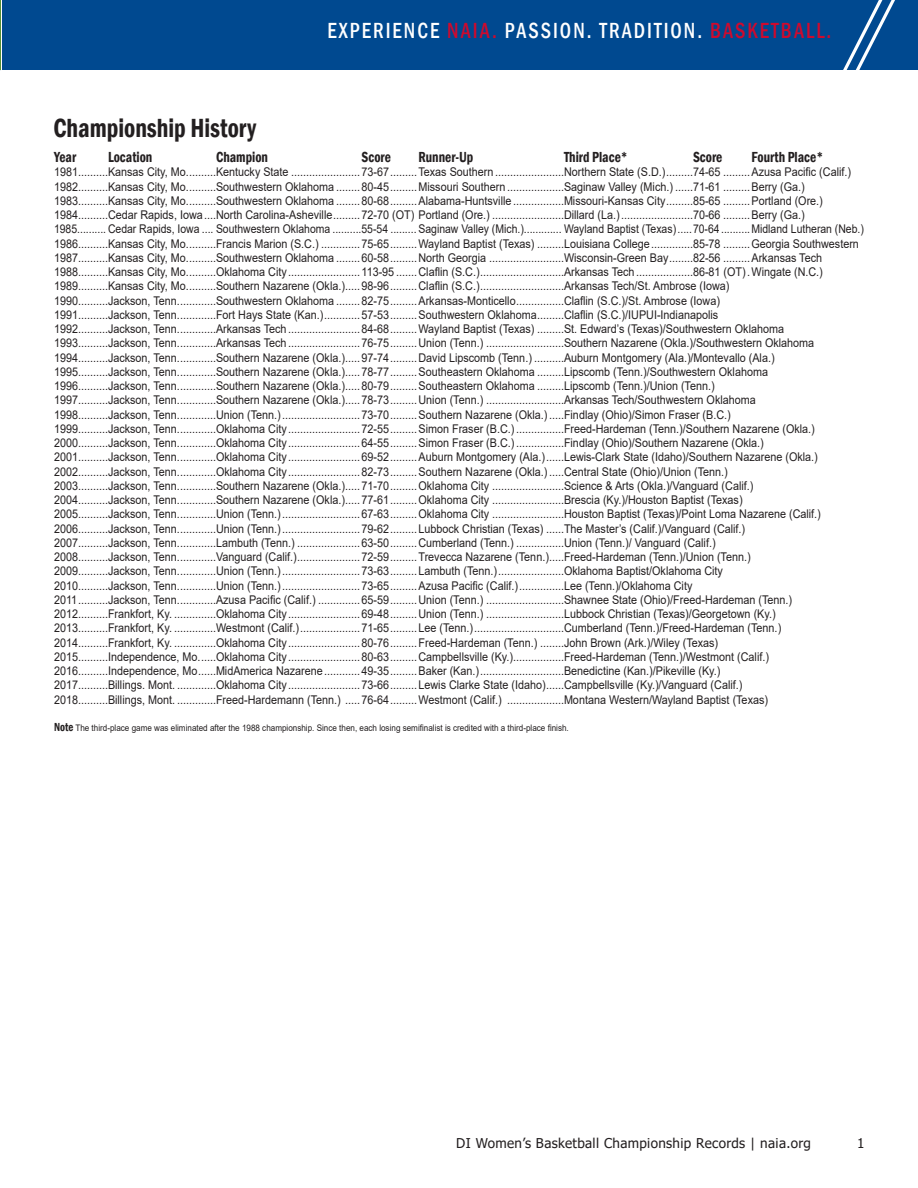
<style>
.page{position:relative;width:918px;height:1188px;background:#fff}
.page>*{position:absolute;margin:0;border:0;box-sizing:border-box;transform-origin:0 0}
.t1{font:600 condensed 27px "Franklin Gothic";color:#231f20;scale:.9 1}
.t2{font:500 condensed 22.5px "Franklin Gothic";letter-spacing:.1em;color:#fff;scale:.9 1}
.t3{font:600 condensed 15px "Franklin Gothic";color:#231f20;scale:.9 1}
.t4{font:13.5px "Tahoma";letter-spacing:.025em;color:#231f20}
.t5{font:12px "Arial";color:#231f20;scale:.9 1}
.t6{font:12px "Arial";color:#231f20;scale:.87 1}
.t7{font:9px "Arial";color:#231f20;scale:.9 1}
.s1{color:#ce0a2e}
.s2{font-family:"Franklin Gothic";font-weight:600;font-stretch:condensed;font-size:12px}
</style>
<div class="page">
<div style="left:3px;top:0;width:915px;height:70px;background:#004990"></div>
<svg style="left:0;top:0;width:1px;height:70px"></svg>
<svg style="left:843px;top:0;width:52px;height:70px"></svg>
<p class="t1" style="left:53px;top:109px;width:227px">Championship History</p>
<h2 class="t2" style="left:327px;top:16px;width:562px">EXPERIENCE <span class="s1">NAIA.</span> PASSION. TRADITION. <span class="s1">BASKETBALL.</span></h2>
<p class="t3" style="left:54px;top:147px;width:26px">Year</p>
<p class="t3" style="left:108px;top:147px;width:51px">Location</p>
<p class="t3" style="left:216px;top:147px;width:59px">Champion</p>
<p class="t3" style="left:362px;top:147px;width:34px">Score</p>
<p class="t3" style="left:418px;top:147px;width:62px">Runner-Up</p>
<p class="t3" style="left:564px;top:147px;width:72px">Third Place*</p>
<p class="t3" style="left:693px;top:147px;width:34px">Score</p>
<p class="t3" style="left:752px;top:147px;width:81px">Fourth Place*</p>
<p class="t5" style="left:54px;top:164px;width:887px">1981..........Kansas City, Mo..........Kentucky State .......................73-67.........Texas Southern .......................Northern State (S.D.).........74-65 .........Azusa Pacific (Calif.)</p>
<p class="t5" style="left:54px;top:178px;width:836px">1982..........Kansas City, Mo..........Southwestern Oklahoma ........80-45.........Missouri Southern ...................Saginaw Valley (Mich.) ......71-61 .........Berry (Ga.)</p>
<p class="t5" style="left:54px;top:192px;width:856px">1983..........Kansas City, Mo..........Southwestern Oklahoma ........80-68.........Alabama-Huntsville .................Missouri-Kansas City.........85-65 .........Portland (Ore.)</p>
<p class="t5" style="left:54px;top:207px;width:836px">1984..........Cedar Rapids, Iowa....North Carolina-Asheville.........72-70 (OT) Portland (Ore.) ........................Dillard (La.)........................70-66 .........Berry (Ga.)</p>
<p class="t6" style="left:54px;top:221px;width:933px">1985.......... Cedar Rapids, Iowa .... Southwestern Oklahoma ..........55-54 ......... Saginaw Valley (Mich.)............. Wayland Baptist (Texas).....70-64..........Midland Lutheran (Neb.)</p>
<p class="t5" style="left:54px;top:235px;width:896px">1986..........Kansas City, Mo..........Francis Marion (S.C.) .............75-65.........Wayland Baptist (Texas) .........Louisiana College..............85-78 .........Georgia Southwestern</p>
<p class="t5" style="left:54px;top:249px;width:855px">1987..........Kansas City, Mo..........Southwestern Oklahoma ........60-58.........North Georgia .........................Wisconsin-Green Bay........82-56 .........Arkansas Tech</p>
<p class="t5" style="left:54px;top:264px;width:856px">1988..........Kansas City, Mo..........Oklahoma City........................113-95 .......Claflin (S.C.)............................Arkansas Tech...................86-81 (OT).Wingate (N.C.)</p>
<p class="t5" style="left:54px;top:278px;width:752px">1989..........Kansas City, Mo..........Southern Nazarene (Okla.).....98-96.........Claflin (S.C.)............................Arkansas Tech/St. Ambrose (Iowa)</p>
<p class="t5" style="left:54px;top:292px;width:742px">1990..........Jackson, Tenn.............Southwestern Oklahoma ........82-75.........Arkansas-Monticello................Claflin (S.C.)/St. Ambrose (Iowa)</p>
<p class="t5" style="left:54px;top:306px;width:740px">1991..........Jackson, Tenn.............Fort Hays State (Kan.)............57-53.........Southwestern Oklahoma.........Claflin (S.C.)/IUPUI-Indianapolis</p>
<p class="t5" style="left:54px;top:321px;width:813px">1992..........Jackson, Tenn.............Arkansas Tech........................84-68.........Wayland Baptist (Texas) .........St. Edward’s (Texas)/Southwestern Oklahoma</p>
<p class="t5" style="left:54px;top:335px;width:846px">1993..........Jackson, Tenn.............Arkansas Tech........................76-75.........Union (Tenn.) ..........................Southern Nazarene (Okla.)/Southwestern Oklahoma</p>
<p class="t5" style="left:54px;top:349px;width:802px">1994..........Jackson, Tenn.............Southern Nazarene (Okla.).....97-74.........David Lipscomb (Tenn.) ..........Auburn Montgomery (Ala.)/Montevallo (Ala.)</p>
<p class="t5" style="left:54px;top:363px;width:795px">1995..........Jackson, Tenn.............Southern Nazarene (Okla.).....78-77.........Southeastern Oklahoma .........Lipscomb (Tenn.)/Southwestern Oklahoma</p>
<p class="t5" style="left:54px;top:378px;width:736px">1996..........Jackson, Tenn.............Southern Nazarene (Okla.).....80-79.........Southeastern Oklahoma .........Lipscomb (Tenn.)/Union (Tenn.)</p>
<p class="t5" style="left:54px;top:392px;width:781px">1997..........Jackson, Tenn.............Southern Nazarene (Okla.).....78-73.........Union (Tenn.) ..........................Arkansas Tech/Southwestern Oklahoma</p>
<p class="t5" style="left:54px;top:406px;width:754px">1998..........Jackson, Tenn.............Union (Tenn.)..........................73-70.........Southern Nazarene (Okla.).....Findlay (Ohio)/Simon Fraser (B.C.)</p>
<p class="t5" style="left:54px;top:420px;width:847px">1999..........Jackson, Tenn.............Oklahoma City........................72-55.........Simon Fraser (B.C.)................Freed-Hardeman (Tenn.)/Southern Nazarene (Okla.)</p>
<p class="t5" style="left:54px;top:435px;width:790px">2000..........Jackson, Tenn.............Oklahoma City........................64-55.........Simon Fraser (B.C.)................Findlay (Ohio)/Southern Nazarene (Okla.)</p>
<p class="t5" style="left:54px;top:449px;width:850px">2001..........Jackson, Tenn.............Oklahoma City........................69-52.........Auburn Montgomery (Ala.)......Lewis-Clark State (Idaho)/Southern Nazarene (Okla.)</p>
<p class="t5" style="left:54px;top:463px;width:750px">2002..........Jackson, Tenn.............Oklahoma City........................82-73.........Southern Nazarene (Okla.).....Central State (Ohio)/Union (Tenn.)</p>
<p class="t5" style="left:54px;top:477px;width:779px">2003..........Jackson, Tenn.............Southern Nazarene (Okla.).....71-70.........Oklahoma City ........................Science &amp; Arts (Okla.)/Vanguard (Calif.)</p>
<p class="t5" style="left:54px;top:492px;width:767px">2004..........Jackson, Tenn.............Southern Nazarene (Okla.).....77-61.........Oklahoma City ........................Brescia (Ky.)/Houston Baptist (Texas)</p>
<p class="t5" style="left:54px;top:506px;width:854px">2005..........Jackson, Tenn.............Union (Tenn.)..........................67-63.........Oklahoma City ........................Houston Baptist (Texas)/Point Loma Nazarene (Calif.)</p>
<p class="t5" style="left:54px;top:520px;width:770px">2006..........Jackson, Tenn.............Union (Tenn.)..........................79-62.........Lubbock Christian (Texas) ......The Master’s (Calif.)/Vanguard (Calif.)</p>
<p class="t5" style="left:54px;top:534px;width:737px">2007..........Jackson, Tenn.............Lambuth (Tenn.) .....................63-50.........Cumberland (Tenn.) ................Union (Tenn.)/ Vanguard (Calif.)</p>
<p class="t5" style="left:54px;top:549px;width:776px">2008..........Jackson, Tenn.............Vanguard (Calif.).....................72-59.........Trevecca Nazarene (Tenn.).....Freed-Hardeman (Tenn.)/Union (Tenn.)</p>
<p class="t5" style="left:54px;top:563px;width:745px">2009..........Jackson, Tenn.............Union (Tenn.)..........................73-63.........Lambuth (Tenn.)......................Oklahoma Baptist/Oklahoma City</p>
<p class="t5" style="left:54px;top:577px;width:711px">2010..........Jackson, Tenn.............Union (Tenn.)..........................73-65.........Azusa Pacific (Calif.)...............Lee (Tenn.)/Oklahoma City</p>
<p class="t5" style="left:54px;top:591px;width:822px">2011..........Jackson, Tenn.............Azusa Pacific (Calif.) ..............65-59.........Union (Tenn.) ..........................Shawnee State (Ohio)/Freed-Hardeman (Tenn.)</p>
<p class="t5" style="left:54px;top:606px;width:803px">2012..........Frankfort, Ky. ..............Oklahoma City........................69-48.........Union (Tenn.) ..........................Lubbock Christian (Texas)/Georgetown (Ky.)</p>
<p class="t5" style="left:54px;top:620px;width:810px">2013..........Frankfort, Ky. ..............Westmont (Calif.)....................71-65.........Lee (Tenn.)..............................Cumberland (Tenn.)/Freed-Hardeman (Tenn.)</p>
<p class="t5" style="left:54px;top:634px;width:740px">2014..........Frankfort, Ky. ..............Oklahoma City........................80-76.........Freed-Hardeman (Tenn.) ........John Brown (Ark.)/Wiley (Texas)</p>
<p class="t5" style="left:54px;top:648px;width:796px">2015..........Independence, Mo......Oklahoma City........................80-63.........Campbellsville (Ky.).................Freed-Hardeman (Tenn.)/Westmont (Calif.)</p>
<p class="t5" style="left:54px;top:663px;width:742px">2016..........Independence, Mo......MidAmerica Nazarene............49-35.........Baker (Kan.)............................Benedictine (Kan.)/Pikeville (Ky.)</p>
<p class="t5" style="left:54px;top:677px;width:766px">2017..........Billings. Mont. .............Oklahoma City........................73-66.........Lewis Clarke State (Idaho)......Campbellsville (Ky.)/Vanguard (Calif.)</p>
<p class="t5" style="left:54px;top:691px;width:795px">2018..........Billings, Mont. .............Freed-Hardemann (Tenn.) .....76-64.........Westmont (Calif.) ...................Montana Western/Wayland Baptist (Texas)</p>
<p class="t7" style="left:54px;top:722px;width:574px"><span class="s2">Note</span> The third-place game was eliminated after the 1988 championship. Since then, each losing semifinalist is credited with a third-place finish.</p>
<p class="t4" style="left:456px;top:1134px;width:356px">DI Women’s Basketball Championship Records | naia.org</p>
<p class="t4" style="left:857px;top:1134px;width:9px">1</p>
</div>
